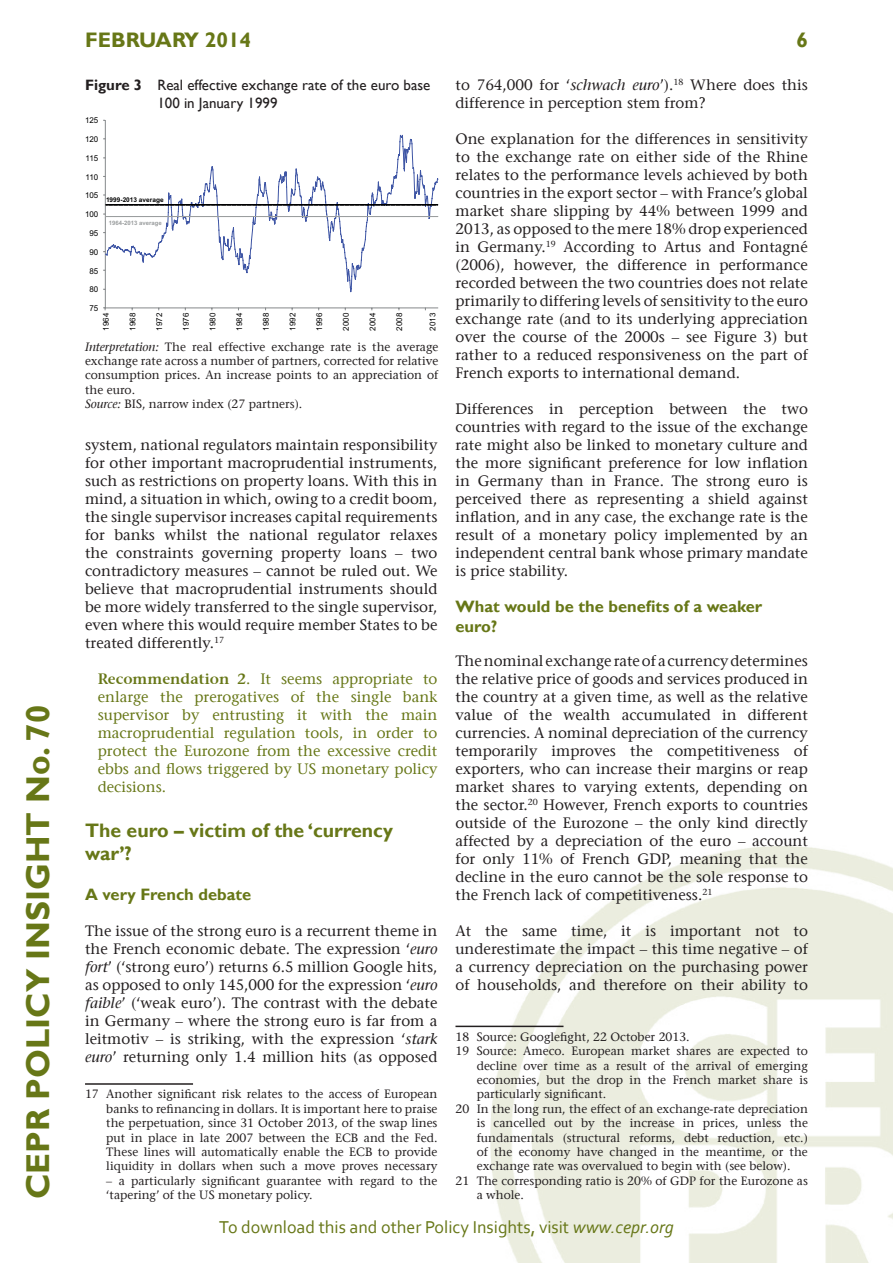
<style>
.page{position:relative;width:893px;height:1263px;background:#fff}
.page>*{position:absolute;margin:0;border:0;box-sizing:border-box;transform-origin:0 0}
.t1{font:700 33px "Gill Sans";color:#677717}
.t2{font:700 21px "Gill Sans";color:#677717}
.t3{font:700 19.5px/23.4px "Gill Sans";color:#677717}
.t4{font:18px "Corbel";color:#677717}
.t5{font:700 16.5px/19.8px "Gill Sans";color:#677717}
.t6{font:15px/18px "Stone Serif";color:#231f20;text-align:justify}
.t7{font:15px/18px "Stone Serif";color:#677717;text-align:justify}
.t8{font:15px/18px "Gill Sans";color:#231f20}
.t9{font:12px/14.4px "Stone Serif";color:#231f20}
.t10{font:7.95px "Arial";color:#000001}
.t11{font:700 6.45px "Arial";color:#000001}
.t12{font:700 6px "Arial";color:#9a9d9e}
.s1{font-weight:700}
.s2{font-style:italic}
.s3{font-family:"Stone Serif Sem ITCTT Semi"}
</style>
<div class="page">
<img style="left:490px;top:846px;width:403px;height:417px">
<hr style="left:85px;top:1083px;width:108px;height:2px;background:#231f20">
<hr style="left:455px;top:1026px;width:108px;height:1px;background:#231f20">
<hr style="left:105px;top:120px;width:1px;height:188px;background:#86898b">
<hr style="left:105px;top:308px;width:333px;height:1px;background:#86898b">
<svg style="left:105px;top:134px;width:333px;height:159px"></svg>
<svg style="left:105px;top:204px;width:333px;height:2px"></svg>
<svg style="left:103px;top:214px;width:335px;height:4px"></svg>
<h1 class="t1" style="left:18px;top:1199px;width:496px;rotate:-90deg">CEPR POLICY INSIGHT No. 70</h1>
<h2 class="t2" style="left:85px;top:28px;width:168px">February 2014</h2>
<h2 class="t2" style="left:796px;top:28px;width:13px">6</h2>
<p class="t8" style="left:157px;top:76px;width:275px;text-indent:-72px"><span class="s1">Figure 3</span> Real effective exchange rate of the euro base<br>100 in January 1999</p>
<p class="t10" style="left:85px;top:115px;width:15px">125</p>
<p class="t10" style="left:85px;top:134px;width:15px">120</p>
<p class="t10" style="left:86px;top:153px;width:14px">115</p>
<p class="t10" style="left:86px;top:172px;width:14px">110</p>
<p class="t10" style="left:85px;top:190px;width:15px">105</p>
<p class="t10" style="left:85px;top:209px;width:15px">100</p>
<p class="t10" style="left:90px;top:228px;width:10px">95</p>
<p class="t10" style="left:90px;top:247px;width:10px">90</p>
<p class="t10" style="left:90px;top:266px;width:10px">85</p>
<p class="t10" style="left:90px;top:284px;width:10px">80</p>
<p class="t11" style="left:106px;top:196px;width:59px">1999-2013 average</p>
<p class="t12" style="left:109px;top:219px;width:55px">1964-2013 average</p>
<p class="t10" style="left:90px;top:303px;width:10px">75</p>
<p class="t10" style="left:101px;top:331px;width:19px;rotate:-90deg">1964</p>
<p class="t10" style="left:127px;top:331px;width:19px;rotate:-90deg">1968</p>
<p class="t10" style="left:154px;top:331px;width:19px;rotate:-90deg">1972</p>
<p class="t10" style="left:181px;top:331px;width:19px;rotate:-90deg">1976</p>
<p class="t10" style="left:208px;top:331px;width:19px;rotate:-90deg">1980</p>
<p class="t10" style="left:234px;top:331px;width:19px;rotate:-90deg">1984</p>
<p class="t10" style="left:261px;top:331px;width:19px;rotate:-90deg">1988</p>
<p class="t10" style="left:288px;top:331px;width:19px;rotate:-90deg">1992</p>
<p class="t10" style="left:314px;top:331px;width:19px;rotate:-90deg">1996</p>
<p class="t10" style="left:341px;top:331px;width:19px;rotate:-90deg">2000</p>
<p class="t10" style="left:368px;top:331px;width:19px;rotate:-90deg">2004</p>
<p class="t10" style="left:394px;top:331px;width:19px;rotate:-90deg">2008</p>
<p class="t10" style="left:428px;top:331px;width:19px;rotate:-90deg">2013</p>
<p class="t9" style="left:85px;top:339px;width:355px"><span class="s2">Interpretation:</span> The real effective exchange rate is the average exchange rate across a number of partners, corrected for relative consumption prices. An increase points to an appreciation of the euro.<br><span class="s2">Source:</span> BIS, narrow index (27 partners).</p>
<p class="t6" style="left:85px;top:436px;width:354px">system, national regulators maintain responsibility for other important macroprudential instruments, such as restrictions on property loans. With this in mind, a situation in which, owing to a credit boom, the single supervisor increases capital requirements for banks whilst the national regulator relaxes the constraints governing property loans – two contradictory measures – cannot be ruled out. We believe that macroprudential instruments should be more widely transferred to the single supervisor, even where this would require member States to be treated differently.<sup>17</sup></p>
<p class="t7" style="left:98px;top:670px;width:341px"><span class="s3">Recommendation 2</span>. It seems appropriate to enlarge the prerogatives of the single bank supervisor by entrusting it with the main macroprudential regulation tools, in order to protect the Eurozone from the excessive credit ebbs and flows triggered by US monetary policy decisions.</p>
<h3 class="t3" style="left:85px;top:819px;width:309px">The euro – victim of the ‘currency war’?</h3>
<p class="t5" style="left:85px;top:885px;width:168px">A very French debate</p>
<p class="t6" style="left:85px;top:922px;width:354px">The issue of the strong euro is a recurrent theme in the French economic debate. The expression ‘<span class="s2">euro fort</span>’ (‘strong euro’) returns 6.5 million Google hits, as opposed to only 145,000 for the expression ‘<span class="s2">euro faible</span>’ (‘weak euro’). The contrast with the debate in Germany – where the strong euro is far from a leitmotiv – is striking, with the expression ‘<span class="s2">stark euro</span>’ returning only 1.4 million hits (as opposed</p>
<p class="t9" style="left:106px;top:1087px;width:333px;text-align:justify;text-indent:-21px">17 Another significant risk relates to the access of European banks to refinancing in dollars. It is important here to praise the perpetuation, since 31 October 2013, of the swap lines put in place in late 2007 between the ECB and the Fed.<br>These lines will automatically enable the ECB to provide liquidity in dollars when such a move proves necessary</p>
<p class="t9" style="left:106px;top:1173px;width:333px">– a particularly significant guarantee with regard to the ‘tapering’ of the US monetary policy.</p>
<p class="t6" style="left:455px;top:76px;width:354px">to 764,000 for ‘<span class="s2">schwach euro</span>’).<sup>18</sup> Where does this difference in perception stem from?</p>
<p class="t6" style="left:455px;top:130px;width:354px">One explanation for the differences in sensitivity to the exchange rate on either side of the Rhine relates to the performance levels achieved by both countries in the export sector – with France’s global market share slipping by 44% between 1999 and 2013, as opposed to the mere 18% drop experienced in Germany.<sup>19</sup> According to Artus and Fontagné (2006), however, the difference in performance recorded between the two countries does not relate primarily to differing levels of sensitivity to the euro exchange rate (and to its underlying appreciation over the course of the 2000s – see Figure 3) but rather to a reduced responsiveness on the part of French exports to international demand.</p>
<p class="t6" style="left:455px;top:400px;width:354px">Differences in perception between the two countries with regard to the issue of the exchange rate might also be linked to monetary culture and the more significant preference for low inflation in Germany than in France. The strong euro is perceived there as representing a shield against inflation, and in any case, the exchange rate is the result of a monetary policy implemented by an independent central bank whose primary mandate is price stability.</p>
<p class="t5" style="left:455px;top:597px;width:308px">What would be the benefits of a weaker euro?</p>
<p class="t6" style="left:455px;top:652px;width:354px">The nominal exchange rate of a currency determines the relative price of goods and services produced in the country at a given time, as well as the relative value of the wealth accumulated in different currencies. A nominal depreciation of the currency temporarily improves the competitiveness of exporters, who can increase their margins or reap market shares to varying extents, depending on the sector.<sup>20</sup> However, French exports to countries outside of the Eurozone – the only kind directly affected by a depreciation of the euro – account for only 11% of French GDP, meaning that the decline in the euro cannot be the sole response to the French lack of competitiveness.<sup>21</sup></p>
<p class="t6" style="left:455px;top:922px;width:354px">At the same time, it is important not to underestimate the impact – this time negative – of a currency depreciation on the purchasing power of households, and therefore on their ability to</p>
<p class="t9" style="left:455px;top:1029px;width:236px">18 Source: Googlefight, 22 October 2013.</p>
<p class="t9" style="left:455px;top:1044px;width:354px">19 Source: Ameco. European market shares are expected to</p>
<p class="t9" style="left:477px;top:1058px;width:333px">decline over time as a result of the arrival of emerging</p>
<p class="t9" style="left:477px;top:1073px;width:333px">economies, but the drop in the French market share is</p>
<p class="t9" style="left:477px;top:1087px;width:131px">particularly significant.</p>
<p class="t9" style="left:455px;top:1101px;width:354px">20 In the long run, the effect of an exchange-rate depreciation</p>
<p class="t9" style="left:477px;top:1116px;width:333px">is cancelled out by the increase in prices, unless the</p>
<p class="t9" style="left:477px;top:1130px;width:333px">fundamentals (structural reforms, debt reduction, etc.)</p>
<p class="t9" style="left:477px;top:1145px;width:333px">of the economy have changed in the meantime, or the</p>
<p class="t9" style="left:477px;top:1159px;width:315px">exchange rate was overvalued to begin with (see below).</p>
<p class="t9" style="left:455px;top:1173px;width:354px">21 The corresponding ratio is 20% of GDP for the Eurozone as</p>
<p class="t9" style="left:477px;top:1188px;width:49px">a whole.</p>
<p class="t4" style="left:219px;top:1216px;width:456px">To download this and other Policy Insights, visit <span class="s2">www.cepr.org</span></p>
</div>
